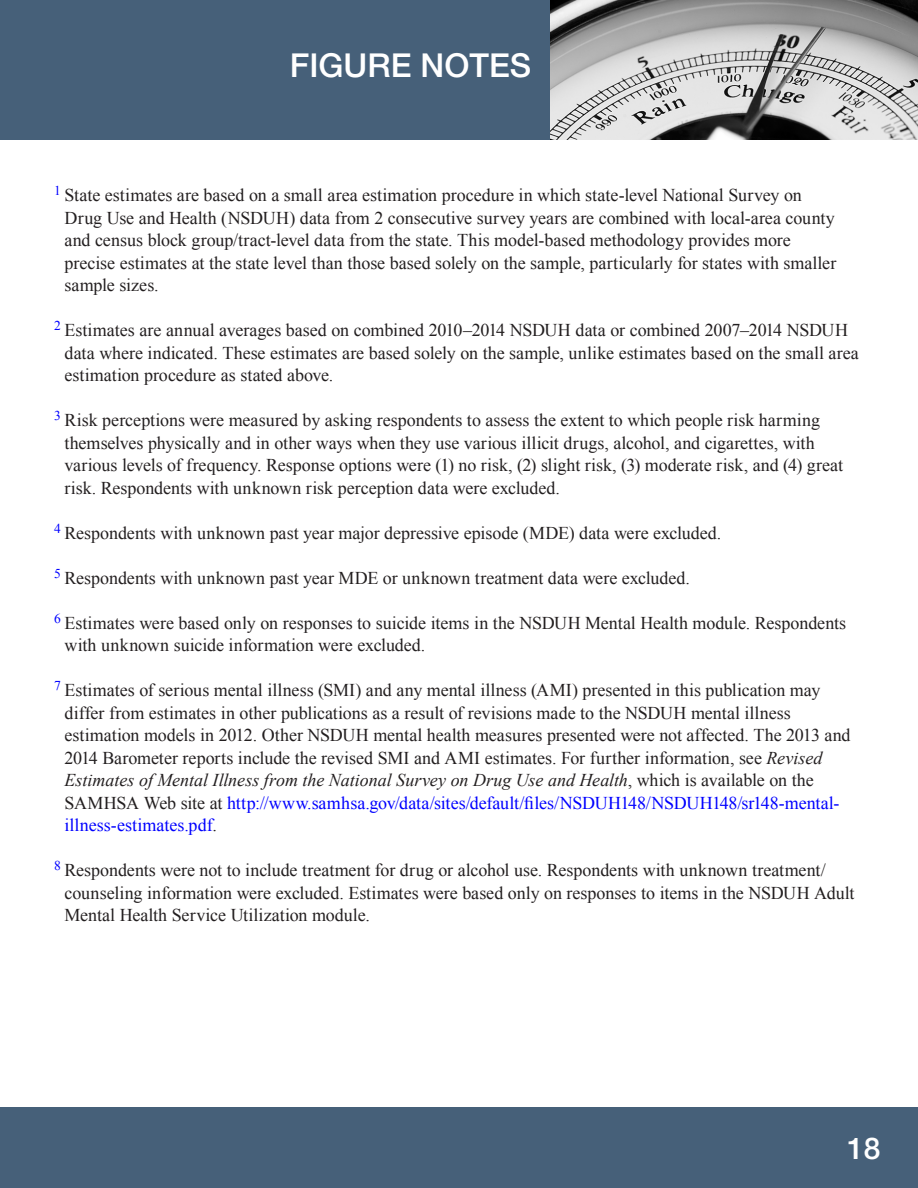
<style>
.page{position:relative;width:918px;height:1188px;background:#fff}
.page>*{position:absolute;margin:0;border:0;box-sizing:border-box;transform-origin:0 0}
.t1{font:500 33px "Helvetica Neue LT Std";color:#fff}
.t2{font:500 30px "Helvetica Neue LT Std";color:#fff}
.t3{font:18px/22.5px "Times New Roman";color:#231f20}
.s1{font-style:italic}
.s2{color:#00f}
</style>
<div class="page">
<div style="left:0;top:0;width:551px;height:140px;background:#466079"></div>
<div style="left:0;top:1107px;width:918px;height:81px;background:#466079"></div>
<img style="left:551px;top:0;width:367px;height:140px">
<h2 class="t1" style="left:290px;top:46px;width:243px">FIGURE NOTES</h2>
<p class="t3" style="left:64px;top:184px;width:773px;text-indent:-10px"><sup>1</sup> State estimates are based on a small area estimation procedure in which state-level National Survey on Drug Use and Health (NSDUH) data from 2 consecutive survey years are combined with local-area county and census block group/tract-level data from the state. This model-based methodology provides more precise estimates at the state level than those based solely on the sample, particularly for states with smaller sample sizes.</p>
<p class="t3" style="left:64px;top:319px;width:796px;text-indent:-10px"><sup>2</sup> Estimates are annual averages based on combined 2010–2014 NSDUH data or combined 2007–2014 NSDUH data where indicated. These estimates are based solely on the sample, unlike estimates based on the small area estimation procedure as stated above.</p>
<p class="t3" style="left:64px;top:409px;width:780px;text-indent:-10px"><sup>3</sup> Risk perceptions were measured by asking respondents to assess the extent to which people risk harming themselves physically and in other ways when they use various illicit drugs, alcohol, and cigarettes, with various levels of frequency. Response options were (1) no risk, (2) slight risk, (3) moderate risk, and (4) great risk. Respondents with unknown risk perception data were excluded.</p>
<p class="t3" style="left:54px;top:521px;width:669px"><sup>4</sup> Respondents with unknown past year major depressive episode (MDE) data were excluded.</p>
<p class="t3" style="left:54px;top:566px;width:637px"><sup>5</sup> Respondents with unknown past year MDE or unknown treatment data were excluded.</p>
<p class="t3" style="left:64px;top:611px;width:783px;text-indent:-10px"><sup>6</sup> Estimates were based only on responses to suicide items in the NSDUH Mental Health module. Respondents with unknown suicide information were excluded.</p>
<p class="t3" style="left:64px;top:679px;width:788px;text-indent:-10px"><sup>7</sup> Estimates of serious mental illness (SMI) and any mental illness (AMI) presented in this publication may differ from estimates in other publications as a result of revisions made to the NSDUH mental illness estimation models in 2012. Other NSDUH mental health measures presented were not affected. The 2013 and 2014 Barometer reports include the revised SMI and AMI estimates. For further information, see <span class="s1">Revised Estimates of Mental Illness from the National Survey on Drug Use and Health</span>, which is available on the SAMHSA Web site at <span class="s2">http://www.samhsa.gov/data/sites/default/files/NSDUH148/NSDUH148/sr148-mental&shy;illness-estimates.pdf</span>.</p>
<p class="t3" style="left:64px;top:859px;width:792px;text-indent:-10px"><sup>8</sup> Respondents were not to include treatment for drug or alcohol use. Respondents with unknown treatment/ counseling information were excluded. Estimates were based only on responses to items in the NSDUH Adult<br>Mental Health Service Utilization module.</p>
<h2 class="t2" style="left:847px;top:1130px;width:35px">18</h2>
</div>
